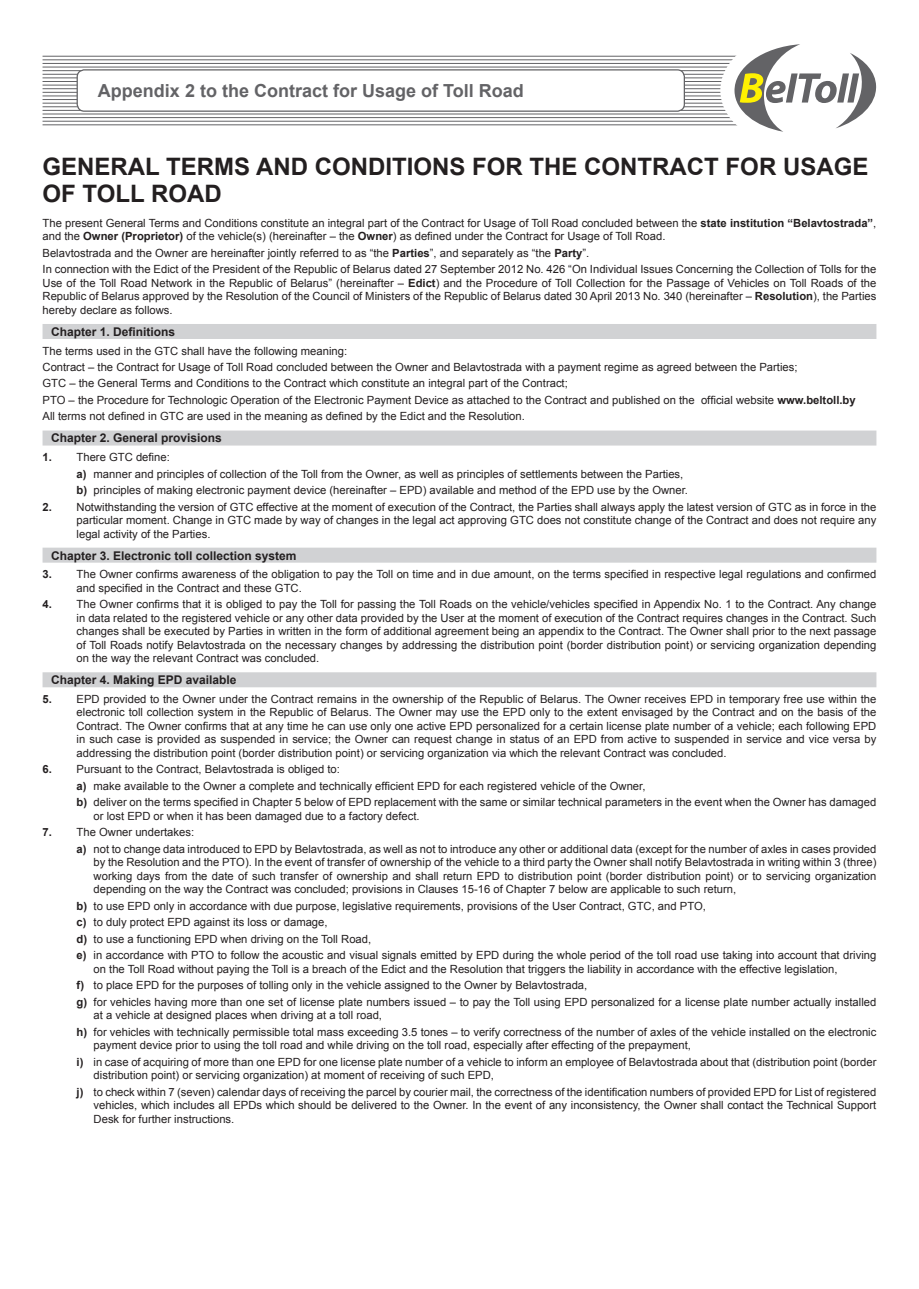
<style>
.page{position:relative;width:919px;height:1289px;background:#fff}
.page>*{position:absolute;margin:0;border:0;box-sizing:border-box;transform-origin:0 0}
.t1{font:700 24px/27px "Arial";color:#231f20}
.t2{font:700 18px "Arial";color:#636366}
.t3{font:700 12px "Arial";color:#231f20}
.t4{font:11.25px/16.5px "Arial";color:#231f20}
.s1{font-weight:700}
</style>
<div class="page">
<hr style="left:43px;top:56px;width:793px;height:1px;background:#636366">
<hr style="left:43px;top:59px;width:793px;height:1px;background:#636366">
<hr style="left:43px;top:63px;width:793px;height:1px;background:#636366">
<hr style="left:43px;top:67px;width:793px;height:1px;background:#636366">
<hr style="left:43px;top:70px;width:793px;height:1px;background:#636366">
<hr style="left:43px;top:74px;width:793px;height:1px;background:#636366">
<hr style="left:43px;top:77px;width:793px;height:1px;background:#636366">
<hr style="left:43px;top:81px;width:793px;height:1px;background:#636366">
<hr style="left:43px;top:85px;width:793px;height:1px;background:#636366">
<hr style="left:43px;top:88px;width:793px;height:1px;background:#636366">
<hr style="left:43px;top:92px;width:793px;height:1px;background:#636366">
<hr style="left:43px;top:95px;width:793px;height:1px;background:#636366">
<hr style="left:43px;top:99px;width:793px;height:1px;background:#636366">
<hr style="left:43px;top:103px;width:793px;height:1px;background:#636366">
<hr style="left:43px;top:106px;width:793px;height:1px;background:#636366">
<hr style="left:43px;top:110px;width:793px;height:1px;background:#636366">
<hr style="left:43px;top:113px;width:793px;height:1px;background:#636366">
<hr style="left:43px;top:117px;width:793px;height:1px;background:#636366">
<hr style="left:43px;top:121px;width:793px;height:1px;background:#636366">
<hr style="left:43px;top:124px;width:793px;height:1px;background:#636366">
<svg style="left:720px;top:44px;width:157px;height:88px"></svg>
<div style="left:77px;top:70px;width:607px;height:41px;background:#fff;border-radius:7px"></div>
<div style="left:77px;top:69px;width:608px;height:43px;border:1px solid #636366;border-radius:7px"></div>
<div style="left:43px;top:324px;width:833px;height:15px;background:#d1d2d4"></div>
<div style="left:43px;top:430px;width:833px;height:15px;background:#d1d2d4"></div>
<div style="left:43px;top:547px;width:833px;height:15px;background:#d1d2d4"></div>
<div style="left:43px;top:672px;width:833px;height:15px;background:#d1d2d4"></div>
<h2 class="t2" style="left:98px;top:79px;width:427px">Appendix 2 to the Contract for Usage of Toll Road</h2>
<h1 class="t1" style="left:43px;top:154px;width:827px">GENERAL TERMS AND CONDITIONS FOR THE CONTRACT FOR USAGE<br>OF TOLL ROAD</h1>
<p class="t4" style="left:43px;top:216px;width:835px;line-height:13.5px">The present General Terms and Conditions constitute an integral part of the Contract for Usage of Toll Road concluded between the <span class="s1">state institution “Belavtostrada”</span>, and the <span class="s1">Owner (Proprietor)</span> of the vehicle(s) (hereinafter – the <span class="s1">Owner</span>) as defined under the Contract for Usage of Toll Road.</p>
<p class="t4" style="left:43px;top:245px;width:835px">Belavtostrada and the Owner are hereinafter jointly referred to as “the <span class="s1">Parties</span>”, and separately as “the <span class="s1">Party</span>”.<br>In connection with the Edict of the President of the Republic of Belarus dated 27 September 2012 No. 426 “On Individual Issues Concerning the Collection of Tolls for the</p>
<p class="t4" style="left:43px;top:276px;width:835px;line-height:13.5px;text-align:justify">Use of the Toll Road Network in the Republic of Belarus” (hereinafter – <span class="s1">Edict</span>) and the Procedure of Toll Collection for the Passage of Vehicles on Toll Roads of the Republic of Belarus approved by the Resolution of the Council of Ministers of the Republic of Belarus dated 30 April 2013 No. 340 (hereinafter – <span class="s1">Resolution</span>), the Parties hereby declare as follows.</p>
<p class="t3" style="left:51px;top:324px;width:126px">Chapter 1. Definitions</p>
<p class="t4" style="left:43px;top:342px;width:814px">The terms used in the GTC shall have the following meaning:<br>Contract – the Contract for Usage of Toll Road concluded between the Owner and Belavtostrada with a payment regime as agreed between the Parties;<br>GTC – the General Terms and Conditions to the Contract which constitute an integral part of the Contract;<br>PTO – the Procedure for Technologic Operation of the Electronic Payment Device as attached to the Contract and published on the official website <span class="s1">www.beltoll.by </span>All terms not defined in GTC are used in the meaning as defined by the Edict and the Resolution.</p>
<p class="t3" style="left:51px;top:430px;width:172px">Chapter 2. General provisions</p>
<p class="t4" style="left:77px;top:449px;width:613px;text-indent:-34px"><span class="s1">1.</span> There GTC define:<br><span class="s1">a)</span> manner and principles of collection of the Toll from the Owner, as well as principles of settlements between the Parties, <span class="s1">b)</span> principles of making electronic payment device (hereinafter – EPD) available and method of the EPD use by the Owner.</p>
<p class="t4" style="left:77px;top:500px;width:801px;line-height:13.5px;text-align:justify;text-indent:-34px"><span class="s1">2.</span> Notwithstanding the version of GTC effective at the moment of execution of the Contract, the Parties shall always apply the latest version of GTC as in force in the particular moment. Change in GTC made by way of changes in the legal act approving GTC does not constitute change of the Contract and does not require any legal activity of the Parties.</p>
<p class="t3" style="left:51px;top:547px;width:247px">Chapter 3. Electronic toll collection system</p>
<p class="t4" style="left:77px;top:567px;width:801px;line-height:13.5px;text-indent:-34px"><span class="s1">3.</span> The Owner confirms awareness of the obligation to pay the Toll on time and in due amount, on the terms specified in respective legal regulations and confirmed and specified in the Contract and these GTC.</p>
<p class="t4" style="left:77px;top:597px;width:801px;line-height:13.5px;text-align:justify;text-indent:-34px"><span class="s1">4.</span> The Owner confirms that it is obliged to pay the Toll for passing the Toll Roads on the vehicle/vehicles specified in Appendix No. 1 to the Contract. Any change in data related to the registered vehicle or any other data provided by the User at the moment of execution of the Contract requires changes in the Contract. Such changes shall be executed by Parties in written in the form of additional agreement being an appendix to the Contract. The Owner shall prior to the next passage of Toll Roads notify Belavtostrada on the necessary changes by addressing the distribution point (border distribution point) or servicing organization depending on the way the relevant Contract was concluded.</p>
<p class="t3" style="left:51px;top:672px;width:187px">Chapter 4. Making EPD available</p>
<p class="t4" style="left:77px;top:692px;width:801px;line-height:13.5px;text-align:justify;text-indent:-34px"><span class="s1">5.</span> EPD provided to the Owner under the Contract remains in the ownership of the Republic of Belarus. The Owner receives EPD in temporary free use within the electronic toll collection system in the Republic of Belarus. The Owner may use the EPD only to the extent envisaged by the Contract and on the basis of the Contract. The Owner confirms that at any time he can use only one active EPD personalized for a certain license plate number of a vehicle; each following EPD in such case is provided as suspended in service; the Owner can request change in status of an EPD from active to suspended in service and vice versa by addressing the distribution point (border distribution point) or servicing organization via which the relevant Contract was concluded.</p>
<p class="t4" style="left:77px;top:761px;width:801px;text-indent:-34px"><span class="s1">6.</span> Pursuant to the Contract, Belavtostrada is obliged to:<br><span class="s1">a)</span> make available to the Owner a complete and technically efficient EPD for each registered vehicle of the Owner,<br><span class="s1">b)</span> deliver on the terms specified in Chapter 5 below of EPD replacement with the same or similar technical parameters in the event when the Owner has damaged</p>
<p class="t4" style="left:94px;top:807px;width:327px">or lost EPD or when it has been damaged due to a factory defect.</p>
<p class="t4" style="left:77px;top:824px;width:801px;text-indent:-34px"><span class="s1">7.</span> The Owner undertakes:<br><span class="s1">a)</span> not to change data introduced to EPD by Belavtostrada, as well as not to introduce any other or additional data (except for the number of axles in cases provided</p>
<p class="t4" style="left:94px;top:855px;width:784px;line-height:13.5px;text-align:justify">by the Resolution and the PTO). In the event of transfer of ownership of the vehicle to a third party the Owner shall notify Belavtostrada in writing within 3 (three) working days from the date of such transfer of ownership and shall return EPD to distribution point (border distribution point) or to servicing organization depending on the way the Contract was concluded; provisions in Clauses 15-16 of Chapter 7 below are applicable to such return,</p>
<p class="t4" style="left:77px;top:897px;width:801px"><span class="s1">b)</span> to use EPD only in accordance with due purpose, legislative requirements, provisions of the User Contract, GTC, and PTO,<br><span class="s1">c)</span> to duly protect EPD against its loss or damage,<br><span class="s1">d)</span> to use a functioning EPD when driving on the Toll Road,<br><span class="s1">e)</span> in accordance with PTO to follow the acoustic and visual signals emitted by EPD during the whole period of the toll road use taking into account that driving</p>
<p class="t4" style="left:77px;top:960px;width:801px;text-indent:17px">on the Toll Road without paying the Toll is a breach of the Edict and the Resolution that triggers the liability in accordance with the effective legislation,<br><span class="s1">f)</span> to place EPD for the purposes of tolling only in the vehicle assigned to the Owner by Belavtostrada,<br><span class="s1">g)</span> for vehicles having more than one set of license plate numbers issued – to pay the Toll using EPD personalized for a license plate number actually installed</p>
<p class="t4" style="left:77px;top:1007px;width:801px;text-indent:17px">at a vehicle at designed places when driving at a toll road,<br><span class="s1">h)</span> for vehicles with technically permissible total mass exceeding 3.5 tones – to verify correctness of the number of axles of the vehicle installed on the electronic</p>
<p class="t4" style="left:77px;top:1037px;width:801px;text-indent:17px">payment device prior to using the toll road and while driving on the toll road, especially after effecting of the prepayment,<br><span class="s1">i)</span> in case of acquiring of more than one EPD for one license plate number of a vehicle to inform an employee of Belavtostrada about that (distribution point (border</p>
<p class="t4" style="left:77px;top:1067px;width:801px;text-indent:17px">distribution point) or servicing organization) at moment of receiving of such EPD,<br><span class="s1">j)</span> to check within 7 (seven) calendar days of receiving the parcel by courier mail, the correctness of the identification numbers of provided EPD for List of registered</p>
<p class="t4" style="left:94px;top:1098px;width:784px;line-height:13.5px">vehicles, which includes all EPDs which should be delivered to the Owner. In the event of any inconsistency, the Owner shall contact the Technical Support<br>Desk for further instructions.</p>
</div>
